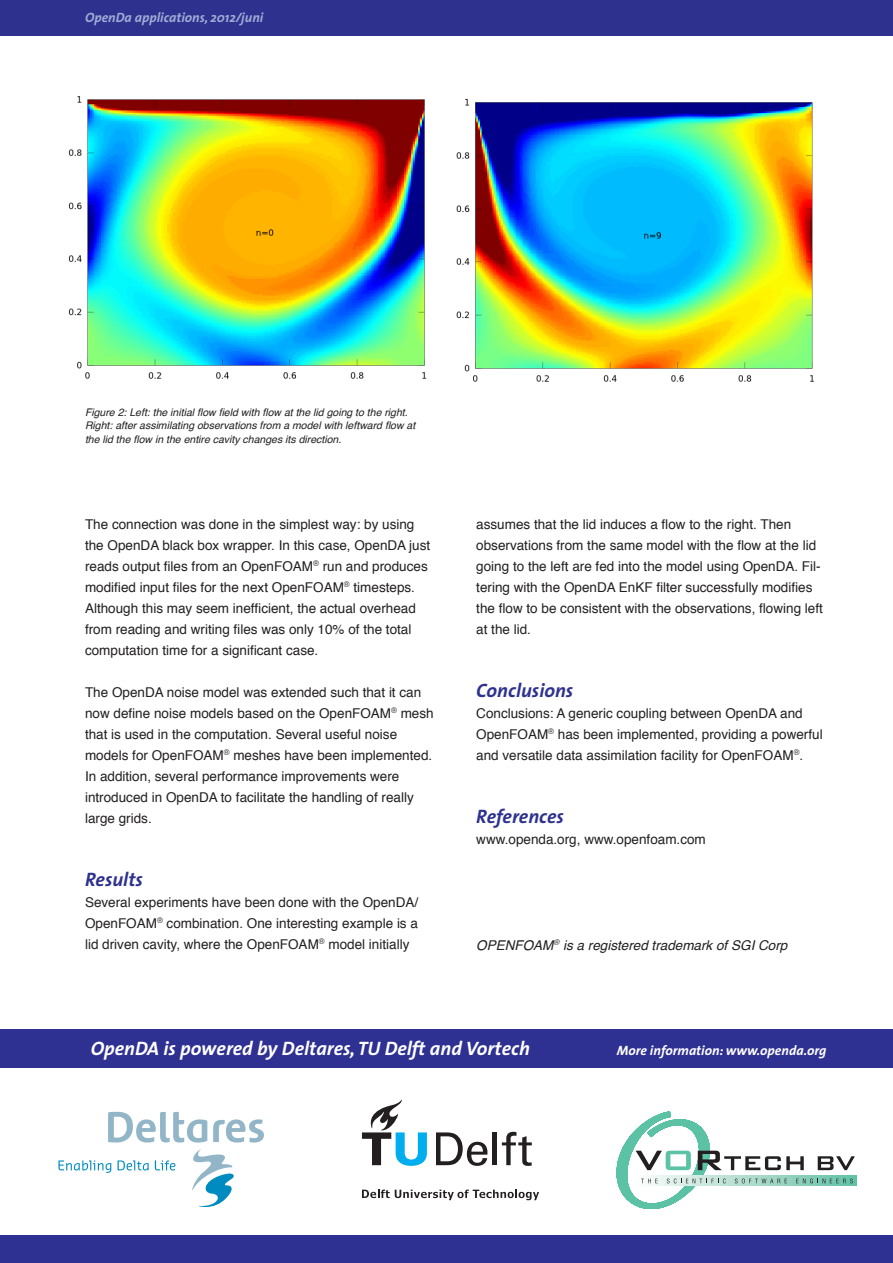
<style>
.page{position:relative;width:893px;height:1263px;background:#fff}
.page>*{position:absolute;margin:0;border:0;box-sizing:border-box;transform-origin:0 0}
.t1{font:italic 700 19.5px "The Sans";color:#fff}
.t2{font:italic 700 19.5px "The Sans";color:#2e328e}
.t3{font:13.5px/21px "Helvetica";color:#231f20}
.t4{font:italic 13.5px "Helvetica";color:#231f20}
.t5{font:italic 700 13.5px "The Sans";color:#fff}
.t6{font:italic 700 13.5px "The Sans";color:#a0abd6}
.t7{font:italic 10.5px/13.5px "Helvetica";color:#231f20}
</style>
<div class="page">
<div style="left:0;top:1030px;width:893px;height:38px;background:#2e3092"></div>
<div style="left:0;top:1235px;width:893px;height:28px;background:#2e3092"></div>
<img style="left:68px;top:96px;width:359px;height:283px">
<img style="left:456px;top:98px;width:359px;height:284px">
<svg style="left:436px;top:1132px;width:51px;height:34px"></svg>
<hr style="left:493px;top:1132px;width:4px;height:33px;background:#231f20">
<svg style="left:502px;top:1132px;width:30px;height:34px"></svg>
<svg style="left:362px;top:1100px;width:65px;height:66px"></svg>
<svg style="left:362px;top:1189px;width:177px;height:11px"></svg>
<svg style="left:58px;top:1160px;width:53px;height:13px"></svg>
<svg style="left:118px;top:1160px;width:31px;height:10px"></svg>
<svg style="left:155px;top:1160px;width:20px;height:10px"></svg>
<svg style="left:108px;top:1112px;width:156px;height:30px"></svg>
<svg style="left:192px;top:1149px;width:42px;height:58px"></svg>
<div style="left:0;top:0;width:893px;height:35px;background:#2e328e"></div>
<svg style="left:617px;top:1111px;width:238px;height:98px"></svg>
<p class="t6" style="left:85px;top:6px;width:180px">OpenDa applications, 2012/juni</p>
<p class="t7" style="left:85px;top:405px;width:332px">Figure 2: Left: the initial flow field with flow at the lid going to the right.<br>Right: after assimilating observations from a model with leftward flow at the lid the flow in the entire cavity changes its direction.</p>
<p class="t3" style="left:85px;top:514px;width:347px">The connection was done in the simplest way: by using the OpenDA black box wrapper. In this case, OpenDA just reads output files from an OpenFOAM<sup>®</sup> run and produces modified input files for the next OpenFOAM<sup>®</sup> timesteps.<br>Although this may seem inefficient, the actual overhead from reading and writing files was only 10% of the total computation time for a significant case.</p>
<p class="t3" style="left:85px;top:682px;width:350px">The OpenDA noise model was extended such that it can now define noise models based on the OpenFOAM<sup>®</sup> mesh that is used in the computation. Several useful noise models for OpenFOAM<sup>®</sup> meshes have been implemented.<br>In addition, several performance improvements were introduced in OpenDA to facilitate the handling of really large grids.</p>
<p class="t2" style="left:85px;top:863px;width:59px">Results</p>
<p class="t3" style="left:85px;top:892px;width:335px;text-align:justify">Several experiments have been done with the OpenDA/ OpenFOAM<sup>®</sup> combination. One interesting example is a lid driven cavity, where the OpenFOAM<sup>®</sup> model initially</p>
<p class="t3" style="left:476px;top:514px;width:348px">assumes that the lid induces a flow to the right. Then observations from the same model with the flow at the lid going to the left are fed into the model using OpenDA. Fil&shy;tering with the OpenDA EnKF filter successfully modifies the flow to be consistent with the observations, flowing left at the lid.</p>
<p class="t2" style="left:476px;top:674px;width:99px">Conclusions</p>
<p class="t3" style="left:476px;top:703px;width:348px">Conclusions: A generic coupling between OpenDA and<br>OpenFOAM<sup>®</sup> has been implemented, providing a powerful and versatile data assimilation facility for OpenFOAM<sup>®</sup>.</p>
<p class="t2" style="left:476px;top:800px;width:89px">References</p>
<p class="t3" style="left:476px;top:829px;width:231px">www.openda.org, www.openfoam.com</p>
<p class="t4" style="left:476px;top:934px;width:313px">OPENFOAM<sup>®</sup> is a registered trademark of SGI Corp</p>
<p class="t1" style="left:91px;top:1032px;width:441px">OpenDA is powered by Deltares, TU Delft and Vortech</p>
<p class="t5" style="left:617px;top:1039px;width:211px">More information: www.openda.org</p>
</div>
